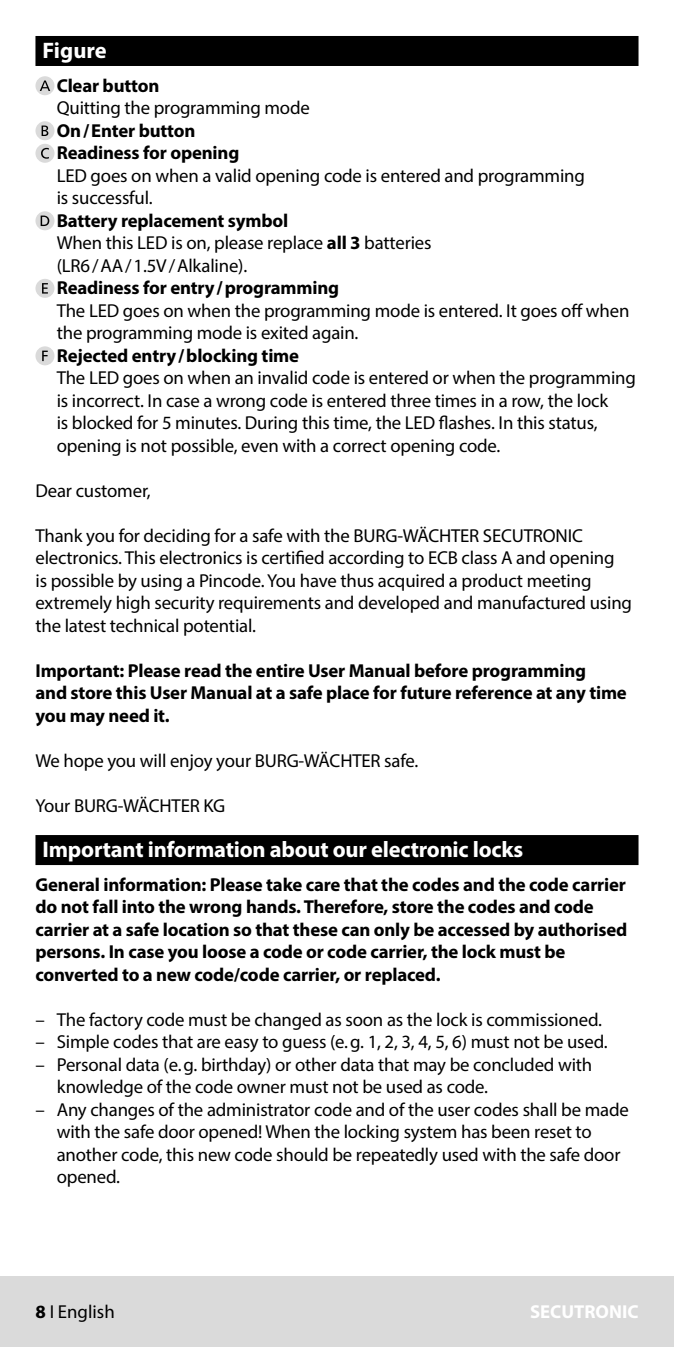
<style>
.page{position:relative;width:674px;height:1347px;background:#fff}
.page>*{position:absolute;margin:0;border:0;box-sizing:border-box;transform-origin:0 0}
.t1{font:700 22.5px "Myriad Pro";letter-spacing:-.01em;color:#fff}
.t2{font:18.75px/22.5px "Myriad Pro";letter-spacing:-.01em;color:#000}
.t3{font:700 18.75px/22.5px "Myriad Pro";letter-spacing:-.01em;color:#000}
.t4{font:700 18.75px "Myriad Pro";color:#fff}
.s1{font-weight:700}
</style>
<div class="page">
<div style="left:0;top:1276px;width:673px;height:70px;background:#dadada"></div>
<div style="left:35px;top:36px;width:603px;height:30px;background:#000"></div>
<div style="left:35px;top:835px;width:603px;height:30px;background:#000"></div>
<div style="left:35px;top:76px;width:19px;height:19px;background:#dadada;border-radius:50%"></div>
<svg style="left:40px;top:80px;width:10px;height:11px"></svg>
<div style="left:35px;top:121px;width:19px;height:19px;background:#dadada;border-radius:50%"></div>
<svg style="left:42px;top:125px;width:6px;height:11px"></svg>
<div style="left:35px;top:144px;width:19px;height:19px;background:#dadada;border-radius:50%"></div>
<svg style="left:41px;top:148px;width:8px;height:11px"></svg>
<div style="left:35px;top:211px;width:19px;height:19px;background:#dadada;border-radius:50%"></div>
<svg style="left:41px;top:215px;width:8px;height:11px"></svg>
<div style="left:35px;top:279px;width:19px;height:19px;background:#dadada;border-radius:50%"></div>
<svg style="left:42px;top:283px;width:6px;height:10px"></svg>
<div style="left:35px;top:346px;width:19px;height:19px;background:#dadada;border-radius:50%"></div>
<svg style="left:42px;top:350px;width:6px;height:11px"></svg>
<p class="t1" style="left:43px;top:36px;width:66px">Figure</p>
<p class="t3" style="left:57px;top:74px;width:104px">Clear button</p>
<p class="t2" style="left:57px;top:96px;width:254px">Quitting the programming mode</p>
<p class="t3" style="left:57px;top:119px;width:184px">On/Enter button<br>Readiness for opening</p>
<p class="t2" style="left:57px;top:164px;width:529px">LED goes on when a valid opening code is entered and programming is successful.</p>
<p class="t2" style="left:57px;top:209px;width:376px"><span class="s1">Battery replacement symbol<br></span>When this LED is on, please replace <span class="s1">all 3</span> batteries (LR6/AA/1.5V/Alkaline).</p>
<p class="t3" style="left:57px;top:276px;width:284px">Readiness for entry/programming</p>
<p class="t2" style="left:57px;top:299px;width:574px">The LED goes on when the programming mode is entered. It goes off when the programming mode is exited again.</p>
<p class="t3" style="left:57px;top:344px;width:244px">Rejected entry/blocking time</p>
<p class="t2" style="left:57px;top:366px;width:580px">The LED goes on when an invalid code is entered or when the programming is incorrect. In case a wrong code is entered three times in a row, the lock<br>is blocked for 5 minutes. During this time, the LED flashes. In this status, opening is not possible, even with a correct opening code.</p>
<p class="t2" style="left:35px;top:479px;width:117px">Dear customer,</p>
<p class="t2" style="left:35px;top:524px;width:598px">Thank you for deciding for a safe with the BURG-WÄCHTER SECUTRONIC electronics. This electronics is certified according to ECB class A and opening<br>is possible by using a Pincode. You have thus acquired a product meeting extremely high security requirements and developed and manufactured using the latest technical potential.</p>
<p class="t3" style="left:35px;top:659px;width:592px">Important: Please read the entire User Manual before programming<br>and store this User Manual at a safe place for future reference at any time you may need it.</p>
<p class="t2" style="left:35px;top:749px;width:384px">We hope you will enjoy your BURG-WÄCHTER safe.</p>
<p class="t2" style="left:35px;top:794px;width:191px">Your BURG-WÄCHTER KG</p>
<p class="t1" style="left:43px;top:834px;width:482px">Important information about our electronic locks</p>
<p class="t3" style="left:35px;top:872px;width:593px">General information: Please take care that the codes and the code carrier do not fall into the wrong hands. Therefore, store the codes and code carrier at a safe location so that these can only be accessed by authorised persons. In case you loose a code or code carrier, the lock must be converted to a new code/code carrier, or replaced.</p>
<p class="t2" style="left:35px;top:1008px;width:568px">– The factory code must be changed as soon as the lock is commissioned.</p>
<p class="t2" style="left:35px;top:1030px;width:573px">– Simple codes that are easy to guess (e.g. 1, 2, 3, 4, 5, 6) must not be used.</p>
<p class="t2" style="left:57px;top:1053px;width:536px;text-indent:-21px">– Personal data (e.g. birthday) or other data that may be concluded with knowledge of the code owner must not be used as code.</p>
<p class="t2" style="left:57px;top:1098px;width:573px;text-indent:-21px">– Any changes of the administrator code and of the user codes shall be made with the safe door opened! When the locking system has been reset to another code, this new code should be repeatedly used with the safe door opened.</p>
<p class="t2" style="left:35px;top:1300px;width:81px"><span class="s1">8</span> I English</p>
<p class="t4" style="left:530px;top:1299px;width:110px">SECUTRONIC</p>
</div>
